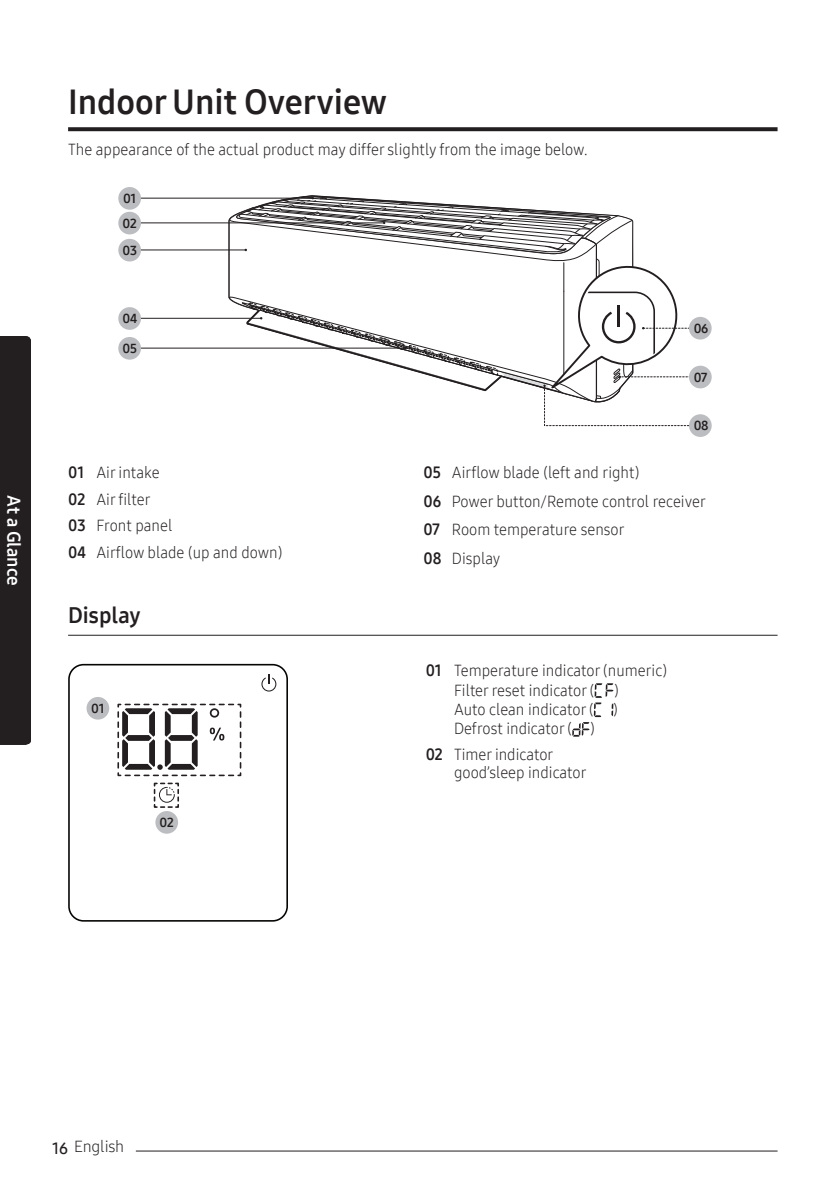
<style>
.page{position:relative;width:840px;height:1191px;background:#fff}
.page>*{position:absolute;margin:0;border:0;box-sizing:border-box;transform-origin:0 0}
.t1{font:34px "Samsung One 700";color:#231f20}
.t2{font:22px "Samsung One 700";color:#231f20}
.t3{font:18px "Samsung One 500";color:#fff}
.t4{font:16px/26.6px "Samsung One 300";color:#231f20;scale:.95 1}
.t5{font:16px "Samsung One 300";color:#231f20}
.t6{font:12.8px/24.8px "Samsung One 700";letter-spacing:-.03em;color:#231f20}
.s1{font-family:"Samsung One 700"}
.s2{font-family:"Samsung One 600"}
</style>
<div class="page">
<svg style="left:68px;top:127px;width:709px;height:4px;background:#2f2b2c"></svg>
<hr style="left:74px;top:1150px;width:703px;height:1px;background:#231f20">
<div style="left:74px;top:1144px;width:62px;height:8px;background:#fff"></div>
<div style="left:0;top:336px;width:31px;height:409px;background:#231f20"></div>
<hr style="left:68px;top:635px;width:709px;height:1px;background:#231f20">
<hr style="left:140px;top:198px;width:172px;height:1px;background:#231f20">
<div style="left:118px;top:187px;width:23px;height:23px;background:#bcbdc0;border-radius:50%"></div>
<hr style="left:140px;top:222px;width:244px;height:1px;background:#231f20">
<div style="left:118px;top:212px;width:23px;height:22px;background:#bcbdc0;border-radius:50%"></div>
<hr style="left:140px;top:250px;width:106px;height:1px;background:#231f20">
<div style="left:118px;top:239px;width:23px;height:22px;background:#bcbdc0;border-radius:50%"></div>
<div style="left:688px;top:414px;width:23px;height:23px;background:#bcbdc0;border-radius:50%"></div>
<hr style="left:140px;top:318px;width:121px;height:1px;background:#231f20">
<div style="left:118px;top:307px;width:23px;height:23px;background:#bcbdc0;border-radius:50%"></div>
<hr style="left:140px;top:348px;width:265px;height:1px;background:#231f20">
<div style="left:118px;top:337px;width:23px;height:23px;background:#bcbdc0;border-radius:50%"></div>
<div style="left:688px;top:366px;width:23px;height:22px;background:#bcbdc0;border-radius:50%"></div>
<div style="left:688px;top:317px;width:23px;height:22px;background:#bcbdc0;border-radius:50%"></div>
<svg style="left:227px;top:196px;width:462px;height:230px"></svg>
<div style="left:86px;top:697px;width:23px;height:22px;background:#bcbdc0;border-radius:50%"></div>
<div style="left:155px;top:811px;width:23px;height:22px;background:#bcbdc0;border-radius:50%"></div>
<svg style="left:261px;top:674px;width:15px;height:17px"></svg>
<svg style="left:117px;top:703px;width:125px;height:105px"></svg>
<div style="left:68px;top:664px;width:220px;height:257px;border:2px solid #050504;border-radius:15px"></div>
<svg style="left:572px;top:683px;width:41px;height:53px"></svg>
<p class="t3" style="left:26px;top:495px;width:92px;rotate:90deg">At a Glance</p>
<h1 class="t1" style="left:68px;top:79px;width:320px">Indoor Unit Overview</h1>
<p class="t4" style="left:68px;top:136px;width:548px">The appearance of the actual product may differ slightly from the image below.</p>
<p class="t6" style="left:122px;top:186px;width:16px">01<br>02</p>
<p class="t6" style="left:122px;top:238px;width:16px">03</p>
<p class="t6" style="left:122px;top:306px;width:16px">04</p>
<p class="t6" style="left:122px;top:336px;width:16px">05</p>
<p class="t6" style="left:693px;top:316px;width:16px">06</p>
<p class="t6" style="left:693px;top:364px;width:15px">07</p>
<p class="t6" style="left:693px;top:413px;width:16px">08</p>
<p class="t4" style="left:68px;top:459px;width:227px"><span class="s1">01</span> Air intake<br><span class="s1">02</span> Air filter<br><span class="s1">03</span> Front panel<br><span class="s1">04</span> Airflow blade (up and down)</p>
<p class="t4" style="left:423px;top:458px;width:298px;line-height:28.6px"><span class="s1">05</span> Airflow blade (left and right)<br><span class="s1">06</span> Power button/Remote control receiver<br><span class="s1">07</span> Room temperature sensor<br><span class="s1">08</span> Display</p>
<h2 class="t2" style="left:68px;top:601px;width:74px">Display</h2>
<p class="t6" style="left:91px;top:695px;width:15px">01</p>
<p class="t6" style="left:159px;top:810px;width:16px">02</p>
<p class="t4" style="left:454px;top:660px;width:226px;line-height:19.4px;text-indent:-28px"><span class="s1">01</span> Temperature indicator (numeric)<br>Filter reset indicator ( )<br>Auto clean indicator ( )<br>Defrost indicator ( )</p>
<p class="t4" style="left:454px;top:745px;width:141px;line-height:18px;text-indent:-28px"><span class="s1">02</span> Timer indicator good’sleep indicator</p>
<p class="t5" style="left:52px;top:1136px;width:73px"><span class="s2">16</span> English</p>
</div>
